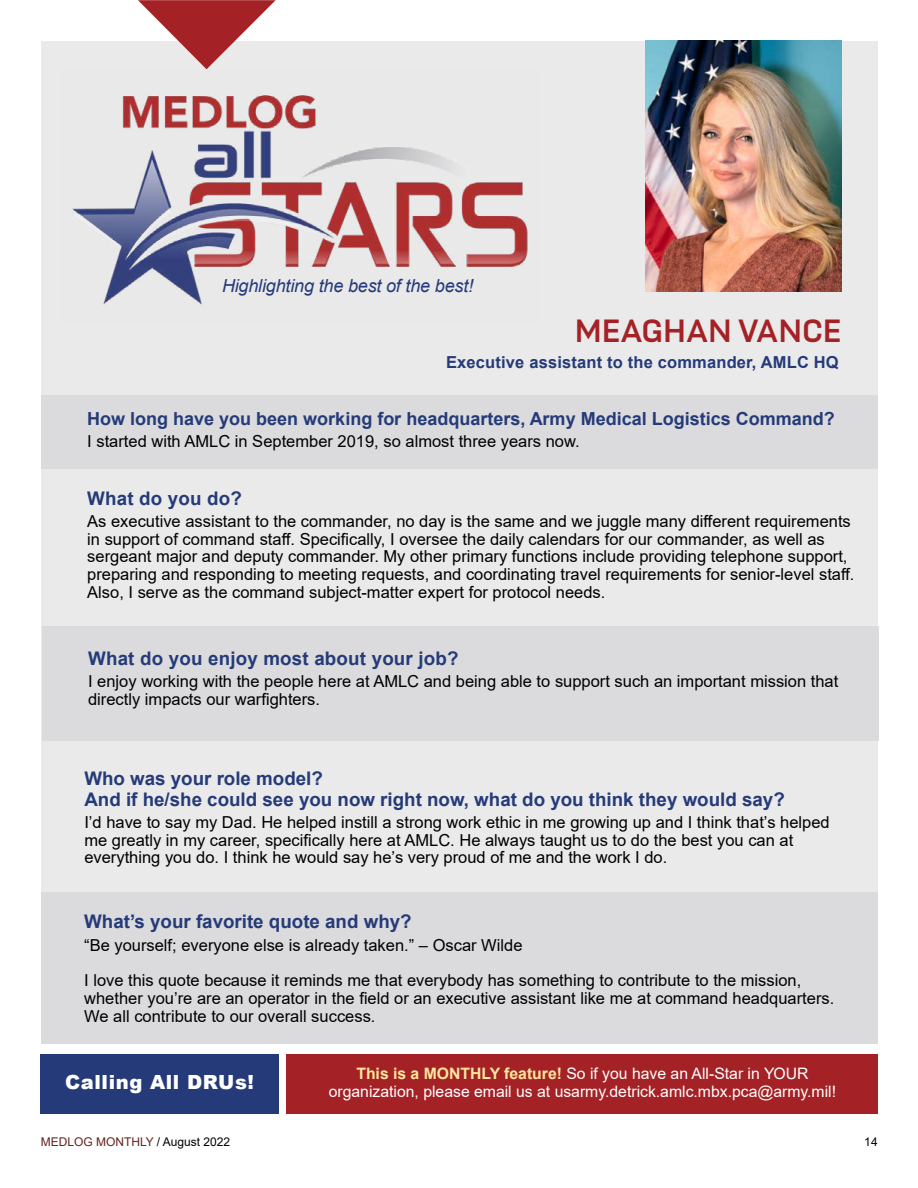
<style>
.page{position:relative;width:918px;height:1188px;background:#fff}
.page>*{position:absolute;margin:0;border:0;box-sizing:border-box;transform-origin:0 0}
.t1{font:36px "US Army";letter-spacing:-.02em;color:#a42226}
.t2{font:900 19.5px "Arial";letter-spacing:.03em;color:#fff}
.t3{font:700 18.75px/21px "Arial";color:#253a78}
.t4{font:700 18px "Arial";color:#253a78}
.t5{font:italic 18px "Arial";letter-spacing:-.01em;color:#253a78}
.t6{font:16.5px/17.9px "Arial";color:#000}
.t7{font:700 16.5px "Arial";letter-spacing:.01em;color:#253a78}
.t8{font:15.75px/17.4px "Arial";color:#fff;text-align:center}
.t9{font:12px "Arial";color:#66241b}
.t10{font:12px "Arial";color:#000}
.s1{font-weight:700;color:#ffe79e}
.s2{color:#000}
</style>
<div class="page">
<div style="left:287px;top:1054px;width:591px;height:60px;background:#a42226"></div>
<div style="left:40px;top:1054px;width:238px;height:60px;background:#253a78"></div>
<div style="left:41px;top:41px;width:837px;height:998px;background:#eaeaeb"></div>
<img style="left:645px;top:41px;width:197px;height:251px">
<div style="left:42px;top:626px;width:837px;height:115px;background:#dbdbdd"></div>
<div style="left:41px;top:892px;width:837px;height:151px;background:#dbdbdd"></div>
<img style="left:72px;top:69px;width:456px;height:236px">
<div style="left:41px;top:395px;width:837px;height:74px;background:#dbdbdd"></div>
<svg style="left:138px;top:0;width:138px;height:69px"></svg>
<p class="t5" style="left:222px;top:274px;width:253px">Highlighting the best of the best!</p>
<h1 class="t1" style="left:574px;top:311px;width:269px">MEAGHAN VANCE</h1>
<p class="t7" style="left:446px;top:351px;width:394px">Executive assistant to the commander, AMLC HQ</p>
<p class="t4" style="left:87px;top:406px;width:749px">How long have you been working for headquarters, Army Medical Logistics Command?</p>
<p class="t6" style="left:87px;top:432px;width:494px">I started with AMLC in September 2019, so almost three years now.</p>
<p class="t3" style="left:87px;top:488px;width:156px">What do you do?</p>
<p class="t6" style="left:87px;top:512px;width:769px">As executive assistant to the commander, no day is the same and we juggle many different requirements in support of command staff. Specifically, I oversee the daily calendars for our commander, as well as sergeant major and deputy commander. My other primary functions include providing telephone support, preparing and responding to meeting requests, and coordinating travel requirements for senior-level staff.<br>Also, I serve as the command subject-matter expert for protocol needs.</p>
<p class="t3" style="left:88px;top:648px;width:372px">What do you enjoy most about your job?</p>
<p class="t6" style="left:88px;top:672px;width:752px">I enjoy working with the people here at AMLC and being able to support such an important mission that directly impacts our warfighters.</p>
<p class="t3" style="left:84px;top:768px;width:702px">Who was your role model?<br>And if he/she could see you now right now, what do you think they would say?</p>
<p class="t6" style="left:84px;top:813px;width:747px">I’d have to say my Dad. He helped instill a strong work ethic in me growing up and I think that’s helped me greatly in my career, specifically here at AMLC. He always taught us to do the best you can at everything you do. I think he would say he’s very proud of me and the work I do.</p>
<p class="t3" style="left:84px;top:912px;width:329px">What’s your favorite quote and why?</p>
<p class="t6" style="left:84px;top:927px;width:719px;line-height:35.5px">“Be yourself; everyone else is already taken.” – Oscar Wilde<br>I love this quote because it reminds me that everybody has something to contribute to the mission,</p>
<p class="t6" style="left:84px;top:989px;width:752px">whether you’re are an operator in the field or an executive assistant like me at command headquarters.<br>We all contribute to our overall success.</p>
<p class="t2" style="left:65px;top:1068px;width:190px">Calling All DRUs!</p>
<p class="t8" style="left:329px;top:1065px;width:509px"><span class="s1">This is a MONTHLY feature!</span> So if you have an All-Star in YOUR organization, please email us at usarmy.detrick.amlc.mbx.pca@army.mil!</p>
<p class="t9" style="left:41px;top:1133px;width:191px">MEDLOG MONTHLY <span class="s2">/ August 2022</span></p>
<p class="t10" style="left:864px;top:1133px;width:15px">14</p>
</div>
